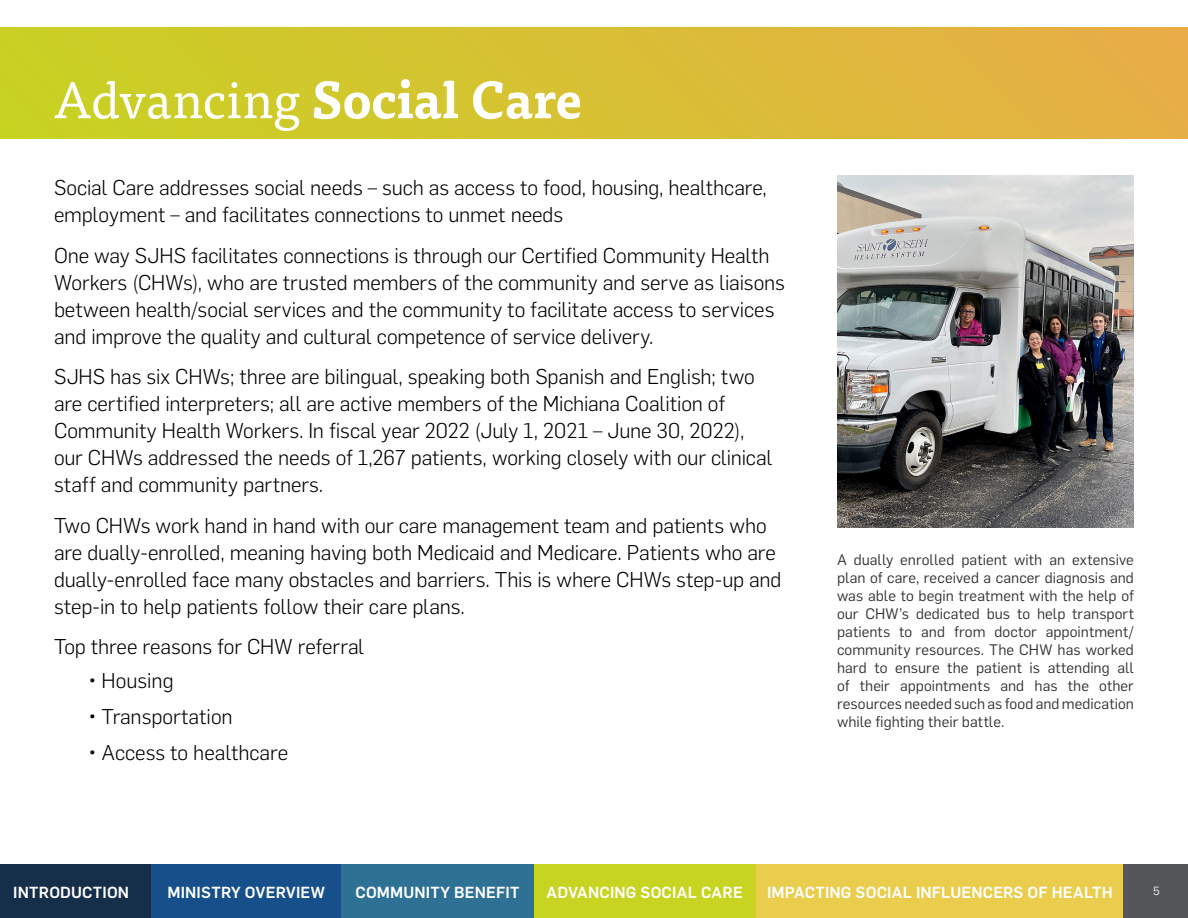
<style>
.page{position:relative;width:1188px;height:918px;background:#fff}
.page>*{position:absolute;margin:0;border:0;box-sizing:border-box;transform-origin:0 0}
.H1b{font:700 51px "Tisa Offc";letter-spacing:-.005em;color:#fff}
.Body_Copy{font:300 21px/27px "Flama";letter-spacing:-.005em;color:#000}
.t1{font:500 15.75px "Flama";letter-spacing:.01em;color:#fff}
.Body_Copy-2{font:15px/18px "Flama";letter-spacing:.005em;color:#333;text-align:justify}
.t2{font:300 12px "Univers LT Std";color:#fff}
.s1{font-weight:400}
</style>
<div class="page">
<div style="left:756px;top:864px;width:368px;height:54px;background:#eacd4d"></div>
<div style="left:151px;top:864px;width:599px;height:54px;background:#174f8a"></div>
<div style="left:534px;top:864px;width:222px;height:54px;background:#c7d421"></div>
<div style="left:341px;top:864px;width:193px;height:54px;background:#2e7195"></div>
<div style="left:0;top:864px;width:151px;height:54px;background:#152e4a"></div>
<div style="left:1124px;top:864px;width:64px;height:54px;background:#55565a"></div>
<div style="left:0;top:27px;width:1188px;height:112px;background:linear-gradient(to right,#c8d222,#e8ae46)"></div>
<img style="left:837px;top:176px;width:297px;height:352px">
<p class="H1b" style="left:54px;top:69px;width:530px"><span class="s1">Advancing</span> Social Care</p>
<p class="Body_Copy" style="left:54px;top:173px;width:715px">Social Care addresses social needs – such as access to food, housing, healthcare, employment – and facilitates connections to unmet needs</p>
<p class="Body_Copy" style="left:54px;top:241px;width:733px">One way SJHS facilitates connections is through our Certified Community Health Workers (CHWs), who are trusted members of the community and serve as liaisons between health/social services and the community to facilitate access to services and improve the quality and cultural competence of service delivery.</p>
<p class="Body_Copy" style="left:54px;top:362px;width:720px">SJHS has six CHWs; three are bilingual, speaking both Spanish and English; two are certified interpreters; all are active members of the Michiana Coalition of Community Health Workers. In fiscal year 2022 (July 1, 2021 – June 30, 2022), our CHWs addressed the needs of 1,267 patients, working closely with our clinical staff and community partners.</p>
<p class="Body_Copy" style="left:54px;top:511px;width:729px">Two CHWs work hand in hand with our care management team and patients who are dually-enrolled, meaning having both Medicaid and Medicare. Patients who are dually-enrolled face many obstacles and barriers. This is where CHWs step-up and step-in to help patients follow their care plans.</p>
<p class="Body_Copy" style="left:54px;top:632px;width:312px">Top three reasons for CHW referral</p>
<p class="Body_Copy" style="left:89px;top:666px;width:87px">• Housing</p>
<p class="Body_Copy" style="left:89px;top:702px;width:146px">• Transportation</p>
<p class="Body_Copy" style="left:89px;top:738px;width:201px">• Access to healthcare</p>
<p class="Body_Copy-2" style="left:837px;top:549px;width:299px">A dually enrolled patient with an extensive plan of care, received a cancer diagnosis and was able to begin treatment with the help of our CHW’s dedicated bus to help transport patients to and from doctor appointment/ community resources. The CHW has worked hard to ensure the patient is attending all of their appointments and has the other resources needed such as food and medication while fighting their battle.</p>
<p class="t1" style="left:13px;top:881px;width:117px">INTRODUCTION</p>
<p class="t1" style="left:167px;top:881px;width:159px">MINISTRY OVERVIEW</p>
<p class="t1" style="left:355px;top:881px;width:166px">COMMUNITY BENEFIT</p>
<p class="t1" style="left:547px;top:881px;width:198px">ADVANCING SOCIAL CARE</p>
<p class="t1" style="left:767px;top:881px;width:347px">IMPACTING SOCIAL INFLUENCERS OF HEALTH</p>
<p class="t2" style="left:1153px;top:884px;width:8px">5</p>
</div>
